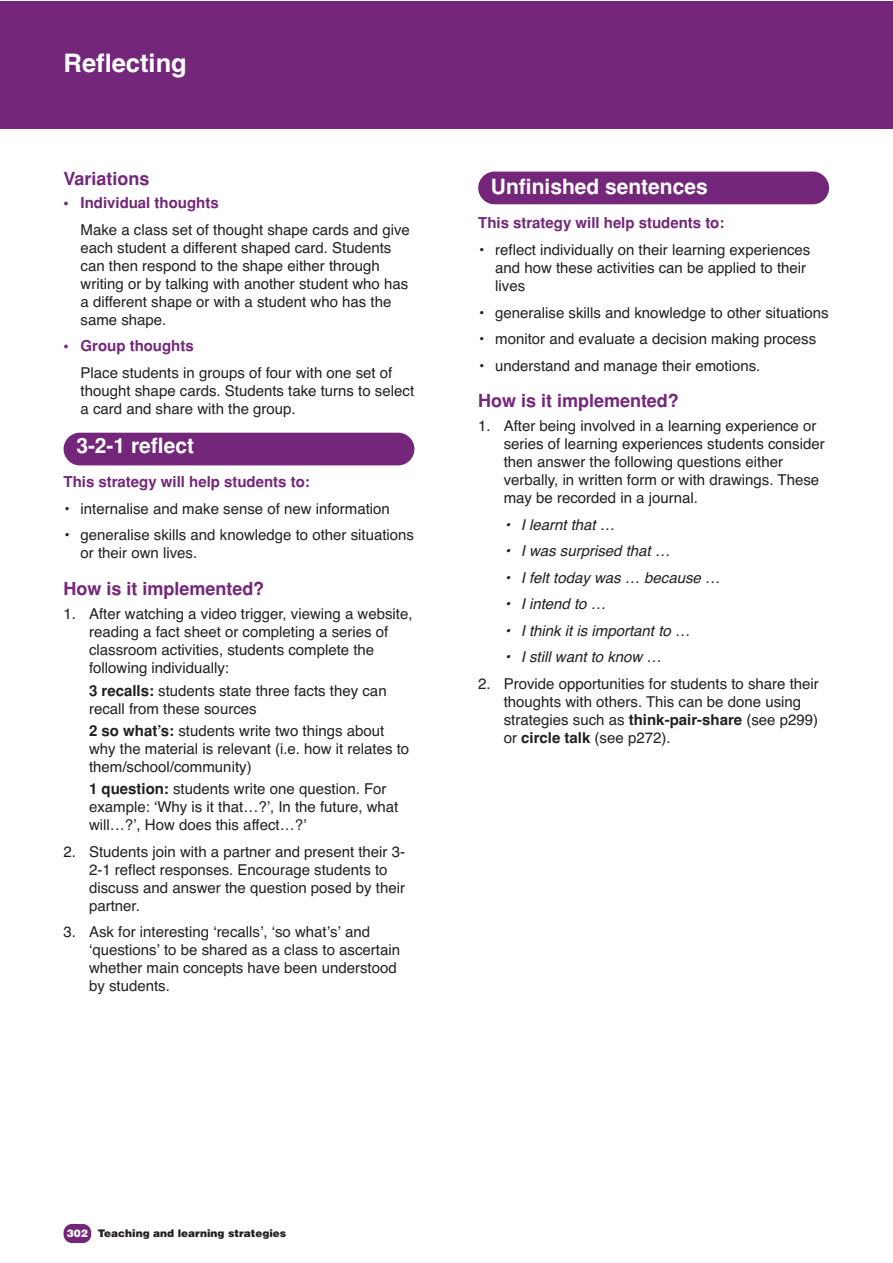
<style>
.page{position:relative;width:893px;height:1263px;background:#fff}
.page>*{position:absolute;margin:0;border:0;box-sizing:border-box;transform-origin:0 0}
.t1{font:25.5px "Helvetica Bold TT";color:#fff}
.t2{font:700 21px "Helvetica";color:#fff}
.t3{font:700 18px "Helvetica";color:#74277a}
.t4{font:15px/18px "Helvetica";color:#231f20}
.t5{font:italic 15px "Helvetica";color:#231f20}
.t6{font:700 15px "Helvetica";color:#74277a}
.t7{font:900 10.5px "Helvetica";color:#231f20}
.s1{font-weight:700}
.s2{font-family:"Helvetica Bold TT"}
.s3{color:#fff}
</style>
<div class="page">
<div style="left:64px;top:433px;width:350px;height:32px;background:#74277a;border-radius:16px"></div>
<div style="left:0;top:2px;width:892px;height:127px;background:#74277a"></div>
<div style="left:64px;top:1224px;width:27px;height:19px;background:#74277a;border-radius:9px"></div>
<div style="left:478px;top:172px;width:351px;height:32px;background:#74277a;border-radius:16px"></div>
<h1 class="t1" style="left:64px;top:54px;width:125px">Reflecting</h1>
<p class="t3" style="left:64px;top:172px;width:87px">Variations</p>
<p class="t6" style="left:64px;top:198px;width:157px">• Individual thoughts</p>
<p class="t4" style="left:81px;top:223px;width:331px">Make a class set of thought shape cards and give each student a different shaped card. Students can then respond to the shape either through writing or by talking with another student who has a different shape or with a student who has the same shape.</p>
<p class="t6" style="left:64px;top:341px;width:132px">• Group thoughts</p>
<p class="t4" style="left:81px;top:366px;width:335px">Place students in groups of four with one set of thought shape cards. Students take turns to select a card and share with the group.</p>
<h2 class="t2" style="left:76px;top:438px;width:119px">3-2-1 reflect</h2>
<p class="t6" style="left:64px;top:476px;width:248px">This strategy will help students to:</p>
<p class="t4" style="left:64px;top:501px;width:328px">• internalise and make sense of new information</p>
<p class="t4" style="left:81px;top:528px;width:335px;text-indent:-17px">• generalise skills and knowledge to other situations or their own lives.</p>
<p class="t3" style="left:64px;top:582px;width:202px">How is it implemented?</p>
<p class="t4" style="left:89px;top:606px;width:325px;text-indent:-26px">1. After watching a video trigger, viewing a website, reading a fact sheet or completing a series of classroom activities, students complete the following individually:</p>
<p class="t4" style="left:89px;top:683px;width:299px"><span class="s1">3 recalls:</span> students state three facts they can recall from these sources</p>
<p class="t4" style="left:89px;top:723px;width:322px"><span class="s1">2 so what’s:</span> students write two things about why the material is relevant (i.e. how it relates to them/school/community)</p>
<p class="t4" style="left:89px;top:781px;width:311px"><span class="s1">1 question:</span> students write one question. For example: ʻWhy is it that…?ʼ, In the future, what will…?ʼ, How does this affect…?ʼ</p>
<p class="t4" style="left:89px;top:844px;width:317px;text-indent:-26px">2. Students join with a partner and present their 3- 2-1 reflect responses. Encourage students to discuss and answer the question posed by their partner.</p>
<p class="t4" style="left:89px;top:924px;width:312px;text-indent:-26px">3. Ask for interesting ʻrecallsʼ, ʻso whatʼsʼ and ʻquestionsʼ to be shared as a class to ascertain whether main concepts have been understood by students.</p>
<h2 class="t2" style="left:491px;top:179px;width:218px">Unfinished sentences</h2>
<p class="t6" style="left:478px;top:217px;width:248px">This strategy will help students to:</p>
<p class="t4" style="left:495px;top:242px;width:317px;text-indent:-17px">• reflect individually on their learning experiences and how these activities can be applied to their lives</p>
<p class="t4" style="left:478px;top:305px;width:352px">• generalise skills and knowledge to other situations</p>
<p class="t4" style="left:478px;top:331px;width:339px">• monitor and evaluate a decision making process</p>
<p class="t4" style="left:478px;top:358px;width:284px">• understand and manage their emotions.</p>
<p class="t3" style="left:478px;top:394px;width:202px">How is it implemented?</p>
<p class="t4" style="left:504px;top:419px;width:322px;text-indent:-26px">1. After being involved in a learning experience or series of learning experiences students consider then answer the following questions either verbally, in written form or with drawings. These may be recorded in a journal.</p>
<p class="t5" style="left:504px;top:519px;width:116px">• I learnt that …</p>
<p class="t5" style="left:504px;top:546px;width:171px">• I was surprised that …</p>
<p class="t5" style="left:504px;top:572px;width:221px">• I felt today was … because …</p>
<p class="t5" style="left:504px;top:599px;width:107px">• I intend to …</p>
<p class="t5" style="left:504px;top:625px;width:191px">• I think it is important to …</p>
<p class="t5" style="left:504px;top:652px;width:162px">• I still want to know …</p>
<p class="t4" style="left:504px;top:676px;width:317px;text-indent:-26px">2. Provide opportunities for students to share their thoughts with others. This can be done using strategies such as <span class="s2">think-pair-share</span> (see p299) or <span class="s2">circle talk</span> (see p272).</p>
<p class="t7" style="left:67px;top:1229px;width:221px"><span class="s3">302</span> Teaching and learning strategies</p>
</div>
